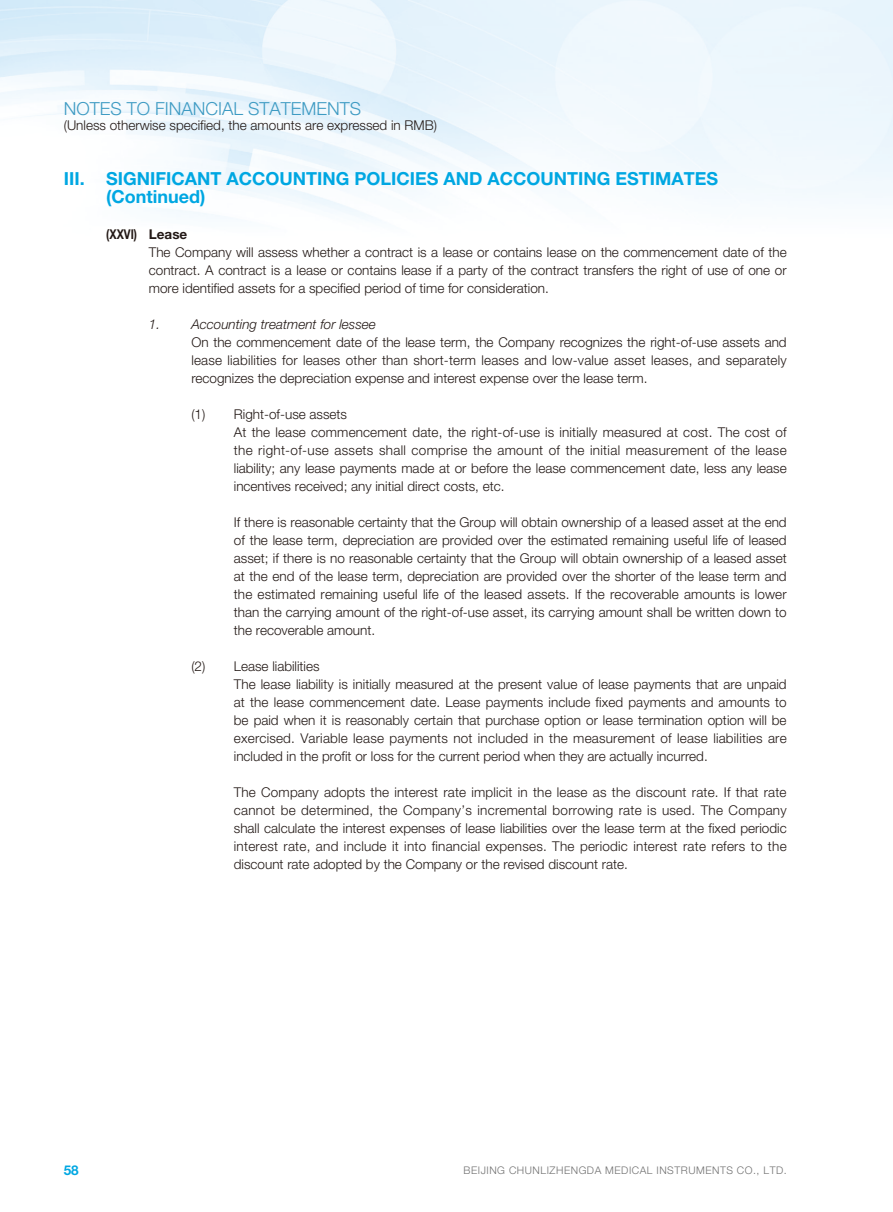
<style>
.page{position:relative;width:893px;height:1212px;background:#fff}
.page>*{position:absolute;margin:0;border:0;box-sizing:border-box;transform-origin:0 0}
.t1{font:700 18px/18px "Helvetica Neue LT Std";color:#00a7e2}
.t2{font:300 18px "Helvetica Neue LT Std";color:#3e9bc3}
.t3{font:300 13.5px/18px "Helvetica Neue LT Std";color:#231916;text-align:justify}
.t4{font:italic 300 13.5px "Helvetica Neue LT Std";color:#231916}
.t5{font:700 13.5px "Helvetica Neue LT Std";color:#231916;scale:.8 1}
.t6{font:700 13.5px "Helvetica Neue LT Std";color:#00a7e2}
.t7{font:300 10.5px "Helvetica Neue LT Std";letter-spacing:.05em;color:#717171}
</style>
<div class="page">
<h1 class="t2" style="left:64px;top:102px;width:299px">NOTES TO FINANCIAL STATEMENTS</h1>
<p class="t3" style="left:64px;top:118px;width:375px">(Unless otherwise specified, the amounts are expressed in RMB)</p>
<h1 class="t1" style="left:106px;top:172px;width:613px;text-indent:-43px">III. SIGNIFICANT ACCOUNTING POLICIES AND ACCOUNTING ESTIMATES (Continued)</h1>
<p class="t5" style="left:106px;top:229px;width:103px">(XXVI) Lease</p>
<p class="t3" style="left:149px;top:245px;width:639px">The Company will assess whether a contract is a lease or contains lease on the commencement date of the contract. A contract is a lease or contains lease if a party of the contract transfers the right of use of one or more identified assets for a specified period of time for consideration.</p>
<p class="t4" style="left:149px;top:319px;width:229px">1. Accounting treatment for lessee</p>
<p class="t3" style="left:191px;top:335px;width:597px">On the commencement date of the lease term, the Company recognizes the right-of-use assets and lease liabilities for leases other than short-term leases and low-value asset leases, and separately recognizes the depreciation expense and interest expense over the lease term.</p>
<p class="t3" style="left:234px;top:407px;width:554px;text-align:left;text-indent:-43px">(1) Right-of-use assets<br>At the lease commencement date, the right-of-use is initially measured at cost. The cost of the right-of-use assets shall comprise the amount of the initial measurement of the lease liability; any lease payments made at or before the lease commencement date, less any lease incentives received; any initial direct costs, etc.</p>
<p class="t3" style="left:234px;top:515px;width:554px">If there is reasonable certainty that the Group will obtain ownership of a leased asset at the end of the lease term, depreciation are provided over the estimated remaining useful life of leased asset; if there is no reasonable certainty that the Group will obtain ownership of a leased asset at the end of the lease term, depreciation are provided over the shorter of the lease term and the estimated remaining useful life of the leased assets. If the recoverable amounts is lower than the carrying amount of the right-of-use asset, its carrying amount shall be written down to the recoverable amount.</p>
<p class="t3" style="left:234px;top:659px;width:554px;text-align:left;text-indent:-43px">(2) Lease liabilities<br>The lease liability is initially measured at the present value of lease payments that are unpaid at the lease commencement date. Lease payments include fixed payments and amounts to be paid when it is reasonably certain that purchase option or lease termination option will be exercised. Variable lease payments not included in the measurement of lease liabilities are included in the profit or loss for the current period when they are actually incurred.</p>
<p class="t3" style="left:234px;top:785px;width:554px">The Company adopts the interest rate implicit in the lease as the discount rate. If that rate cannot be determined, the Company’s incremental borrowing rate is used. The Company shall calculate the interest expenses of lease liabilities over the lease term at the fixed periodic interest rate, and include it into financial expenses. The periodic interest rate refers to the discount rate adopted by the Company or the revised discount rate.</p>
<p class="t6" style="left:64px;top:1165px;width:17px">58</p>
<p class="t7" style="left:464px;top:1166px;width:325px">BEIJING CHUNLIZHENGDA MEDICAL INSTRUMENTS CO., LTD.</p>
</div>
